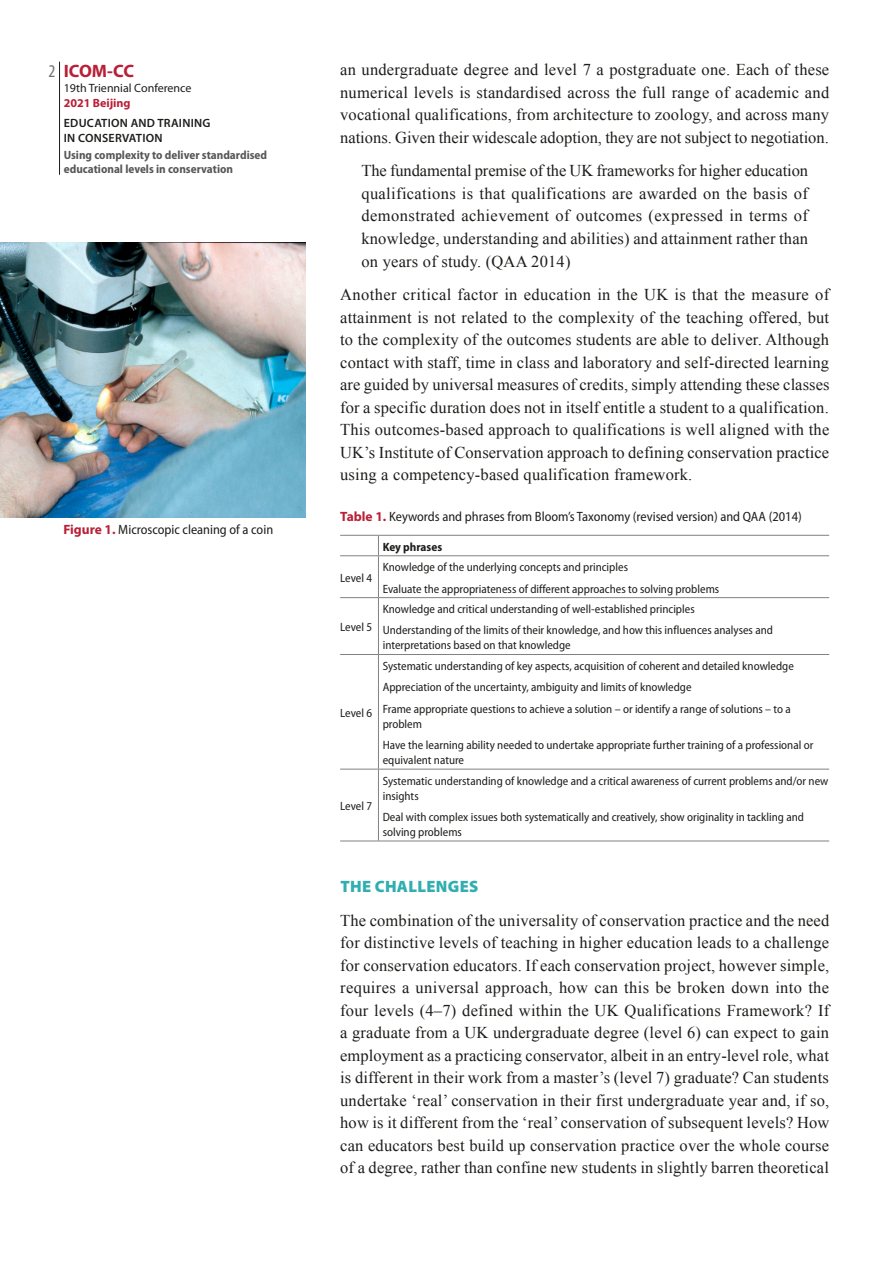
<style>
.page{position:relative;width:893px;height:1263px;background:#fff}
.page>*{position:absolute;margin:0;border:0;box-sizing:border-box;transform-origin:0 0}
.t1{font:700 18px "Myriad Pro";letter-spacing:-.015em;color:#b91f36}
.Tex-Corpo{font:16.5px/22.5px "Times New Roman";letter-spacing:.01em;color:#1d1d1b;text-align:justify}
.Tex-Citacao{font:16.5px/22.5px "Times New Roman";letter-spacing:.01em;color:#1d1d1b;text-align:justify}
.Tit{font:900 16.5px "Myriad Pro";letter-spacing:.02em;color:#31aeb1}
.Legenda-Tabela{font:semi-condensed 13.5px "Myriad Pro";color:#1d1d1b}
.Legenda-Imagem{font:semi-condensed 13.5px "Myriad Pro";color:#1d1d1b}
.Tabela-Corpo{font:semi-condensed 12px/15px "Myriad Pro";color:#1d1d1b}
.t2{font:700 semi-condensed 12px/13.5px "Myriad Pro";color:#575756}
.t3{font:600 12px/15px "Myriad Pro";letter-spacing:.02em;color:#1d1d1b}
.t4{font:12px "Myriad Pro";color:#1d1d1b}
.t5{font:700 12px "Myriad Pro";color:#b91f36}
.Tabela-Cabeca{font:700 semi-condensed 12px "Myriad Pro";color:#1d1d1b}
.s1{font-weight:400;font-stretch:condensed;color:#70706f}
.s2{font-weight:700;font-stretch:normal;color:#b91f36}
</style>
<div class="page">
<hr style="left:59px;top:62px;width:1px;height:113px;background:#1d1d1b">
<img style="left:0;top:242px;width:306px;height:276px">
<hr style="left:340px;top:555px;width:38px;height:1px;background:#818181">
<hr style="left:378px;top:555px;width:451px;height:1px;background:#818181">
<hr style="left:340px;top:597px;width:38px;height:1px;background:#818181">
<hr style="left:378px;top:597px;width:451px;height:1px;background:#818181">
<hr style="left:340px;top:654px;width:38px;height:1px;background:#818181">
<hr style="left:378px;top:654px;width:451px;height:1px;background:#818181">
<hr style="left:340px;top:769px;width:38px;height:1px;background:#818181">
<hr style="left:378px;top:769px;width:451px;height:1px;background:#818181">
<hr style="left:340px;top:535px;width:38px;height:1px;background:#818181">
<hr style="left:378px;top:535px;width:451px;height:1px;background:#818181">
<svg style="left:378px;top:536px;width:1px;height:19px"></svg>
<hr style="left:378px;top:556px;width:1px;height:41px;background:#818181">
<hr style="left:378px;top:598px;width:1px;height:56px;background:#818181">
<hr style="left:378px;top:655px;width:1px;height:114px;background:#818181">
<hr style="left:378px;top:769px;width:1px;height:72px;background:#818181">
<hr style="left:340px;top:841px;width:38px;height:1px;background:#818181">
<hr style="left:378px;top:841px;width:451px;height:1px;background:#818181">
<p class="t1" style="left:48px;top:59px;width:87px"><span class="s1">2</span> ICOM-CC</p>
<p class="t4" style="left:64px;top:81px;width:129px">19th Triennial Conference</p>
<p class="t5" style="left:64px;top:95px;width:68px">2021 Beijing</p>
<p class="t3" style="left:64px;top:115px;width:148px">EDUCATION AND TRAINING<br>IN CONSERVATION</p>
<p class="t2" style="left:64px;top:148px;width:205px">Using complexity to deliver standardised educational levels in conservation</p>
<p class="Legenda-Imagem" style="left:63px;top:522px;width:211px"><span class="s2">Figure 1.</span> Microscopic cleaning of a coin</p>
<p class="Tex-Corpo" style="left:340px;top:58px;width:491px">an undergraduate degree and level 7 a postgraduate one. Each of these numerical levels is standardised across the full range of academic and vocational qualifications, from architecture to zoology, and across many nations. Given their widescale adoption, they are not subject to negotiation.</p>
<p class="Tex-Citacao" style="left:361px;top:159px;width:448px">The fundamental premise of the UK frameworks for higher education qualifications is that qualifications are awarded on the basis of demonstrated achievement of outcomes (expressed in terms of knowledge, understanding and abilities) and attainment rather than on years of study. (QAA 2014)</p>
<p class="Tex-Corpo" style="left:340px;top:283px;width:491px">Another critical factor in education in the UK is that the measure of attainment is not related to the complexity of the teaching offered, but to the complexity of the outcomes students are able to deliver. Although contact with staff, time in class and laboratory and self-directed learning are guided by universal measures of credits, simply attending these classes for a specific duration does not in itself entitle a student to a qualification.<br>This outcomes-based approach to qualifications is well aligned with the UK’s Institute of Conservation approach to defining conservation practice using a competency-based qualification framework.</p>
<p class="Legenda-Tabela" style="left:340px;top:508px;width:463px"><span class="s2">Table 1.</span> Keywords and phrases from Bloom’s Taxonomy (revised version) and QAA (2014)</p>
<p class="Tabela-Cabeca" style="left:383px;top:539px;width:61px">Key phrases</p>
<p class="Tabela-Corpo" style="left:340px;top:570px;width:33px">Level 4</p>
<p class="Tabela-Corpo" style="left:383px;top:559px;width:247px">Knowledge of the underlying concepts and principles</p>
<p class="Tabela-Corpo" style="left:383px;top:581px;width:338px">Evaluate the appropriateness of different approaches to solving problems</p>
<p class="Tabela-Corpo" style="left:340px;top:619px;width:33px">Level 5</p>
<p class="Tabela-Corpo" style="left:340px;top:705px;width:33px">Level 6</p>
<p class="Tabela-Corpo" style="left:340px;top:798px;width:33px">Level 7</p>
<p class="Tabela-Corpo" style="left:383px;top:601px;width:313px">Knowledge and critical understanding of well-established principles</p>
<p class="Tabela-Corpo" style="left:383px;top:623px;width:392px">Understanding of the limits of their knowledge, and how this influences analyses and interpretations based on that knowledge</p>
<p class="Tabela-Corpo" style="left:383px;top:658px;width:413px">Systematic understanding of key aspects, acquisition of coherent and detailed knowledge</p>
<p class="Tabela-Corpo" style="left:383px;top:679px;width:310px">Appreciation of the uncertainty, ambiguity and limits of knowledge</p>
<p class="Tabela-Corpo" style="left:383px;top:701px;width:410px">Frame appropriate questions to achieve a solution – or identify a range of solutions – to a problem</p>
<p class="Tabela-Corpo" style="left:383px;top:737px;width:432px">Have the learning ability needed to undertake appropriate further training of a professional or equivalent nature</p>
<p class="Tabela-Corpo" style="left:383px;top:773px;width:447px">Systematic understanding of knowledge and a critical awareness of current problems and/or new insights</p>
<p class="Tabela-Corpo" style="left:383px;top:809px;width:423px">Deal with complex issues both systematically and creatively, show originality in tackling and solving problems</p>
<p class="Tit" style="left:340px;top:875px;width:140px">THE CHALLENGES</p>
<p class="Tex-Corpo" style="left:340px;top:909px;width:491px">The combination of the universality of conservation practice and the need for distinctive levels of teaching in higher education leads to a challenge for conservation educators. If each conservation project, however simple, requires a universal approach, how can this be broken down into the four levels (4–7) defined within the UK Qualifications Framework? If a graduate from a UK undergraduate degree (level 6) can expect to gain employment as a practicing conservator, albeit in an entry-level role, what is different in their work from a master’s (level 7) graduate? Can students undertake ‘real’ conservation in their first undergraduate year and, if so, how is it different from the ‘real’ conservation of subsequent levels? How can educators best build up conservation practice over the whole course of a degree, rather than confine new students in slightly barren theoretical</p>
</div>
